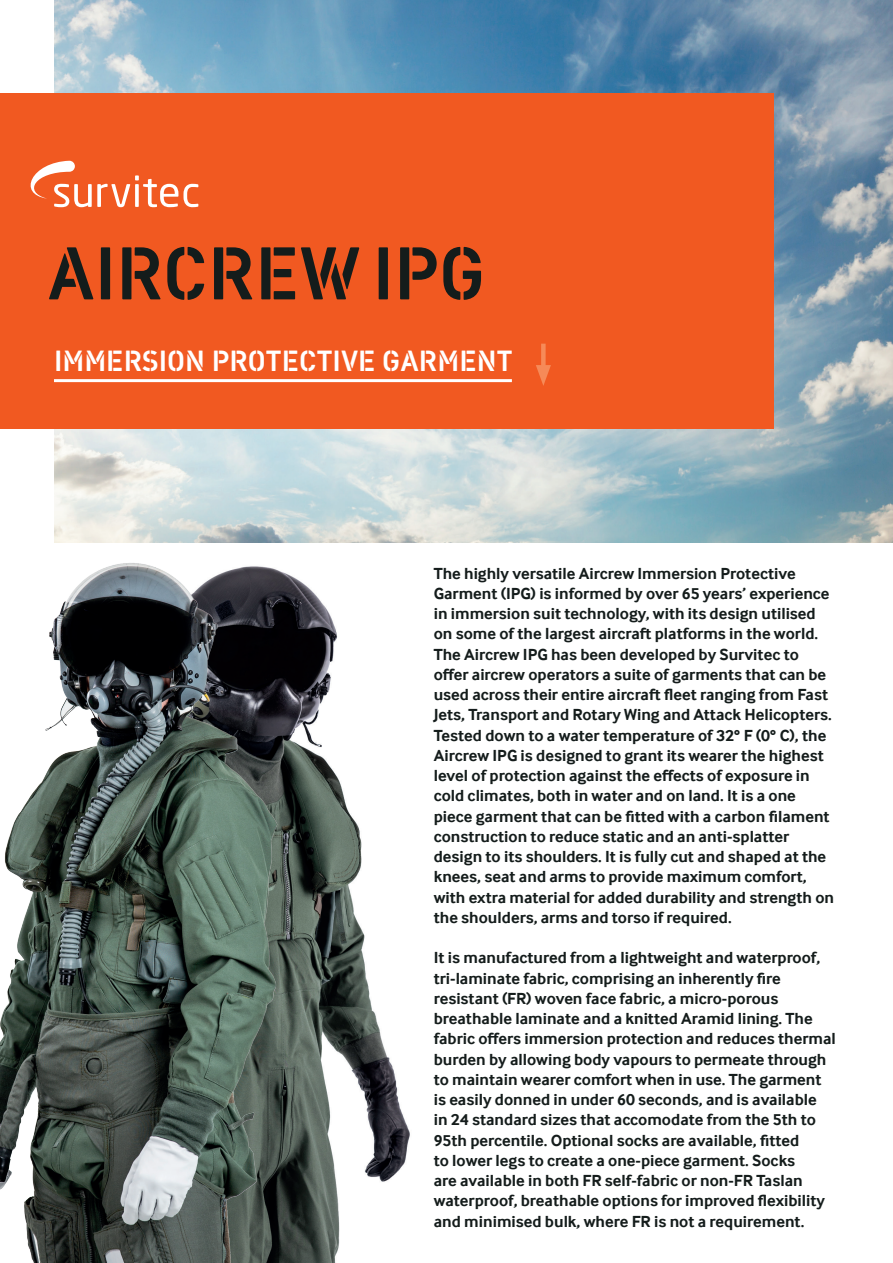
<style>
.page{position:relative;width:893px;height:1263px;background:#fff}
.page>*{position:absolute;margin:0;border:0;box-sizing:border-box;transform-origin:0 0}
.t1{font:76.5px "Vtg Stencil DIN";color:#141c1b}
.t2{font:30px "Vtg Stencil DIN";color:#fff}
.t3{font:700 16.5px/20.2px "Inter Face";color:#141c1b}
</style>
<div class="page">
<img style="left:378px;top:542px;width:40px;height:640px">
<img style="left:0;top:542px;width:378px;height:721px">
<img style="left:54px;top:0;width:839px;height:542px">
<div style="left:0;top:93px;width:774px;height:335px;background:#f15921"></div>
<hr style="left:54px;top:379px;width:458px;height:3px;background:#fff">
<div style="left:541px;top:344px;width:5px;height:29px;background:#f68a58"></div>
<svg style="left:536px;top:365px;width:15px;height:21px"></svg>
<svg style="left:184px;top:184px;width:14px;height:23px"></svg>
<svg style="left:31px;top:161px;width:147px;height:46px"></svg>
<h1 class="t1" style="left:48px;top:229px;width:439px">AIRCREW IPG</h1>
<h2 class="t2" style="left:54px;top:343px;width:460px">IMMERSION PROTECTIVE GARMENT</h2>
<p class="t3" style="left:434px;top:564px;width:402px">The highly versatile Aircrew Immersion Protective Garment (IPG) is informed by over 65 years’ experience in immersion suit technology, with its design utilised on some of the largest aircraft platforms in the world.<br>The Aircrew IPG has been developed by Survitec to offer aircrew operators a suite of garments that can be used across their entire aircraft fleet ranging from Fast Jets, Transport and Rotary Wing and Attack Helicopters.<br>Tested down to a water temperature of 32° F (0° C), the Aircrew IPG is designed to grant its wearer the highest level of protection against the effects of exposure in cold climates, both in water and on land. It is a one piece garment that can be fitted with a carbon filament construction to reduce static and an anti-splatter design to its shoulders. It is fully cut and shaped at the knees, seat and arms to provide maximum comfort, with extra material for added durability and strength on the shoulders, arms and torso if required.</p>
<p class="t3" style="left:434px;top:949px;width:404px">It is manufactured from a lightweight and waterproof, tri-laminate fabric, comprising an inherently fire resistant (FR) woven face fabric, a micro-porous breathable laminate and a knitted Aramid lining. The fabric offers immersion protection and reduces thermal burden by allowing body vapours to permeate through to maintain wearer comfort when in use. The garment is easily donned in under 60 seconds, and is available<br>in 24 standard sizes that accomodate from the 5th to 95th percentile. Optional socks are available, fitted<br>to lower legs to create a one-piece garment. Socks<br>are available in both FR self-fabric or non-FR Taslan waterproof, breathable options for improved flexibility and minimised bulk, where FR is not a requirement.</p>
</div>
